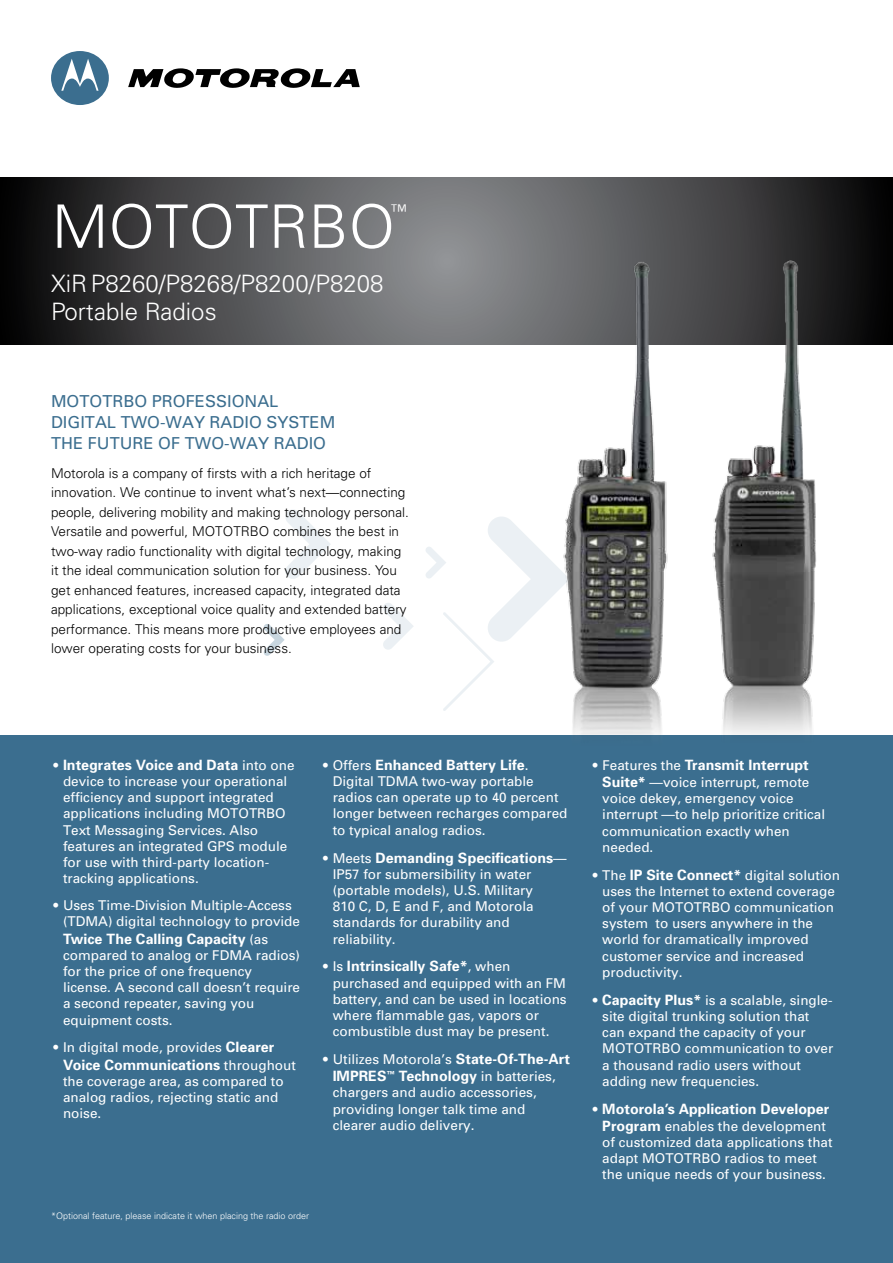
<style>
.page{position:relative;width:893px;height:1263px;background:#fff}
.page>*{position:absolute;margin:0;border:0;box-sizing:border-box;transform-origin:0 0}
.t1{font:300 60px "Univers";color:#fff}
.t2{font:300 24px/28.5px "Univers LT Std";color:#fff}
.t3{font:300 17.55px "Univers";color:#fff}
.t4{font:16.5px "Univers";color:#3b6e8f}
.t5{font:700 14.25px "Univers";color:#fff}
.t6{font:13.5px/16.2px "Univers";color:#fff}
.t7{font:300 13.5px/19.5px "Univers";color:#000}
.t8{font:300 9px "Univers";color:#fff}
.s1{font-weight:300;font-size:13.5px}
.s2{font-weight:400;font-size:13.5px}
.s3{font-weight:300}
.s4{font-weight:700;font-size:14.25px}
</style>
<div class="page">
<svg style="left:0;top:177px;width:893px;height:167px;background:#4f5052"></svg>
<svg style="left:51px;top:51px;width:58px;height:54px"></svg>
<svg style="left:128px;top:68px;width:232px;height:20px"></svg>
<div style="left:0;top:736px;width:893px;height:527px;background:#3b6e8f"></div>
<svg style="left:383px;top:603px;width:30px;height:47px"></svg>
<svg style="left:285px;top:510px;width:46px;height:69px"></svg>
<svg style="left:426px;top:517px;width:105px;height:194px"></svg>
<svg style="left:263px;top:624px;width:22px;height:32px"></svg>
<img style="left:531px;top:245px;width:145px;height:491px">
<img style="left:692px;top:237px;width:175px;height:499px">
<h1 class="t1" style="left:52px;top:190px;width:345px">MOTOTRBO</h1>
<p class="t3" style="left:391px;top:200px;width:18px">™</p>
<h2 class="t2" style="left:51px;top:269px;width:334px">XiR P8260/P8268/P8200/P8208<br>Portable Radios</h2>
<p class="t4" style="left:51px;top:390px;width:122px">MOTOTRBO Professio</p>
<p class="t4" style="left:244px;top:390px;width:35px">nal</p>
<p class="t4" style="left:51px;top:412px;width:22px">Digita</p>
<p class="t4" style="left:107px;top:412px;width:125px">l Two-Way Radio</p>
<p class="t4" style="left:266px;top:412px;width:35px">System</p>
<p class="t4" style="left:51px;top:433px;width:49px">The future</p>
<p class="t4" style="left:158px;top:433px;width:127px">of two-way radio</p>
<p class="t7" style="left:51px;top:463px;width:359px">Motorola is a company of firsts with a rich heritage of innovation. We continue to invent what’s next—connecting people, delivering mobility and making technology personal.<br>Versatile and powerful, MOTOTRBO combines the best in two-way radio functionality with digital technology, making it the ideal communication solution for your business. You get enhanced features, increased capacity, integrated data applications, exceptional voice quality and extended battery performance. This means more productive employees and lower operating costs for your business.</p>
<p class="t5" style="left:53px;top:755px;width:244px"><span class="s1">•</span> Integrates Voice and Data <span class="s2">into one</span></p>
<p class="t6" style="left:63px;top:773px;width:226px">device to increase your operational efficiency and support integrated applications including MOTOTRBO Text Messaging Services. Also features an integrated GPS module for use with third-party location&shy;tracking applications.</p>
<p class="t6" style="left:63px;top:897px;width:239px;text-indent:-11px"><span class="s3">•</span> Uses Time-Division Multiple-Access (TDMA) digital technology to provide</p>
<p class="t5" style="left:63px;top:929px;width:207px">Twice The Calling Capacity <span class="s2">(as</span></p>
<p class="t6" style="left:63px;top:947px;width:239px">compared to analog or FDMA radios) for the price of one frequency license. A second call doesn’t require a second repeater, saving you equipment costs.</p>
<p class="t6" style="left:53px;top:1039px;width:223px"><span class="s3">•</span> In digital mode, provides <span class="s4">Clearer</span></p>
<p class="t5" style="left:63px;top:1055px;width:234px">Voice Communications <span class="s2">throughout</span></p>
<p class="t6" style="left:63px;top:1073px;width:222px">the coverage area, as compared to analog radios, rejecting static and noise.</p>
<p class="t5" style="left:322px;top:755px;width:208px"><span class="s1">•</span> <span class="s2">Offers</span> Enhanced Battery Life<span class="s2">.</span></p>
<p class="t6" style="left:333px;top:773px;width:236px">Digital TDMA two-way portable radios can operate up to 40 percent longer between recharges compared to typical analog radios.</p>
<p class="t5" style="left:322px;top:848px;width:246px"><span class="s1">•</span> <span class="s2">Meets</span> Demanding Specifications<span class="s2">—</span></p>
<p class="t6" style="left:333px;top:866px;width:203px">IP57 for submersibility in water (portable models), U.S. Military<br>810 C, D, E and F, and Motorola standards for durability and reliability.</p>
<p class="t5" style="left:322px;top:957px;width:190px"><span class="s1">•</span> <span class="s2">Is</span> Intrinsically Safe*<span class="s2">, when</span></p>
<p class="t6" style="left:333px;top:974px;width:236px">purchased and equipped with an FM battery, and can be used in locations where flammable gas, vapors or combustible dust may be present.</p>
<p class="t6" style="left:322px;top:1051px;width:249px"><span class="s3">•</span> Utilizes Motorola’s <span class="s4">State-Of-The-Art</span></p>
<p class="t5" style="left:333px;top:1067px;width:225px">IMPRES<sup>™</sup> Technology <span class="s2">in batteries,</span></p>
<p class="t6" style="left:333px;top:1084px;width:206px">chargers and audio accessories, providing longer talk time and clearer audio delivery.</p>
<p class="t8" style="left:51px;top:1210px;width:260px">*Optional feature, please indicate it when placing the radio order</p>
<p class="t5" style="left:592px;top:755px;width:218px"><span class="s1">•</span> <span class="s2">Features the</span> Transmit Interrupt</p>
<p class="t6" style="left:602px;top:774px;width:224px"><span class="s4">Suite*</span> —voice interrupt, remote voice dekey, emergency voice interrupt —to help prioritize critical communication exactly when needed.</p>
<p class="t6" style="left:602px;top:866px;width:239px;text-indent:-11px"><span class="s3">•</span> The <span class="s4">IP Site Connect*</span> digital solution uses the Internet to extend coverage of your MOTOTRBO communication system to users anywhere in the world for dramatically improved customer service and increased productivity.</p>
<p class="t6" style="left:602px;top:992px;width:233px;text-indent:-11px"><span class="s3">•</span> <span class="s4">Capacity Plus*</span> is a scalable, single&shy;site digital trunking solution that can expand the capacity of your<br>MOTOTRBO communication to over a thousand radio users without adding new frequencies.</p>
<p class="t5" style="left:592px;top:1099px;width:239px"><span class="s1">•</span> Motorola’s Application Developer</p>
<p class="t6" style="left:602px;top:1118px;width:232px"><span class="s4">Program</span> enables the development of customized data applications that adapt MOTOTRBO radios to meet the unique needs of your business.</p>
</div>
